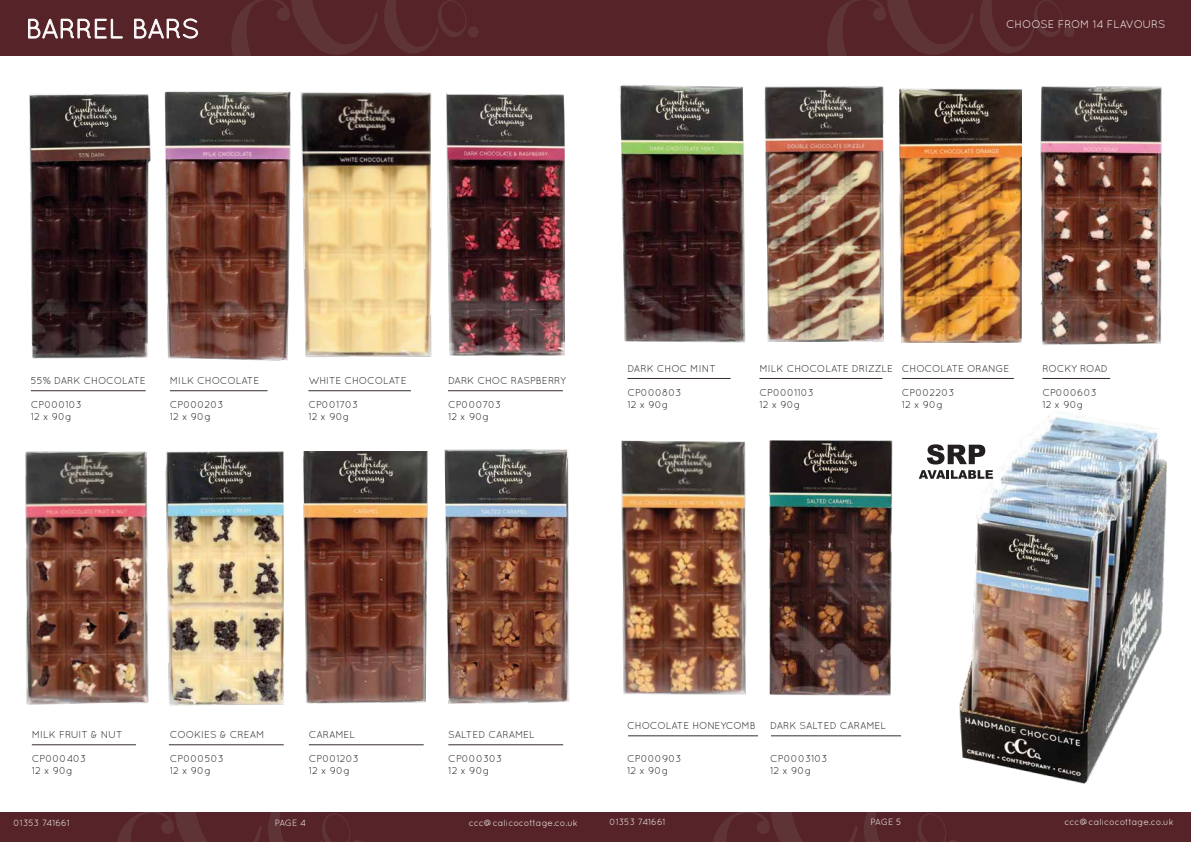
<style>
.page{position:relative;width:1191px;height:842px;background:#fff}
.page>*{position:absolute;margin:0;border:0;box-sizing:border-box;transform-origin:0 0}
.t1{font:27px "Quicksand";color:#fff}
.t2{font:11px "Quicksand";letter-spacing:-.005em;color:#fff}
.t3{font:10px/12px "Quicksand";color:#231f20}
.t4{font:10px "Quicksand";letter-spacing:-.025em;color:#231f20}
.t5{font:9px "Quicksand";letter-spacing:-.005em;color:#fff}
</style>
<div class="page">
<img style="left:769px;top:440px;width:124px;height:256px">
<img style="left:29px;top:94px;width:122px;height:264px">
<img style="left:164px;top:91px;width:127px;height:270px">
<hr style="left:32px;top:744px;width:104px;height:1px;background:#372e2c">
<hr style="left:169px;top:744px;width:115px;height:1px;background:#372e2c">
<hr style="left:31px;top:390px;width:115px;height:1px;background:#372e2c">
<hr style="left:170px;top:390px;width:97px;height:1px;background:#372e2c">
<hr style="left:448px;top:744px;width:115px;height:1px;background:#372e2c">
<hr style="left:448px;top:390px;width:115px;height:1px;background:#372e2c">
<hr style="left:309px;top:744px;width:115px;height:1px;background:#372e2c">
<hr style="left:308px;top:390px;width:103px;height:1px;background:#372e2c">
<img style="left:25px;top:451px;width:124px;height:254px">
<img style="left:300px;top:92px;width:132px;height:265px">
<img style="left:444px;top:449px;width:126px;height:255px">
<img style="left:446px;top:93px;width:119px;height:263px">
<img style="left:165px;top:451px;width:119px;height:255px">
<img style="left:303px;top:451px;width:125px;height:253px">
<div style="left:0;top:812px;width:609px;height:30px;background:#562428"></div>
<div style="left:0;top:0;width:609px;height:55px;background:#562428"></div>
<svg style="left:232px;top:0;width:146px;height:55px"></svg>
<svg style="left:384px;top:0;width:95px;height:53px"></svg>
<svg style="left:117px;top:812px;width:144px;height:30px"></svg>
<svg style="left:268px;top:812px;width:93px;height:30px"></svg>
<svg style="left:28px;top:18px;width:95px;height:21px"></svg>
<svg style="left:134px;top:18px;width:65px;height:21px"></svg>
<hr style="left:627px;top:378px;width:103px;height:1px;background:#372e2c">
<hr style="left:759px;top:378px;width:123px;height:1px;background:#372e2c">
<hr style="left:902px;top:378px;width:111px;height:1px;background:#372e2c">
<hr style="left:1042px;top:378px;width:68px;height:1px;background:#372e2c">
<hr style="left:628px;top:735px;width:130px;height:1px;background:#372e2c">
<img style="left:1040px;top:86px;width:122px;height:259px">
<img style="left:619px;top:84px;width:127px;height:259px">
<img style="left:621px;top:441px;width:125px;height:254px">
<img style="left:764px;top:86px;width:120px;height:255px">
<hr style="left:771px;top:735px;width:130px;height:1px;background:#372e2c">
<div style="left:581px;top:812px;width:610px;height:30px;background:#562428"></div>
<div style="left:581px;top:0;width:610px;height:55px;background:#562428"></div>
<svg style="left:827px;top:0;width:146px;height:55px"></svg>
<svg style="left:980px;top:0;width:94px;height:53px"></svg>
<svg style="left:713px;top:812px;width:144px;height:30px"></svg>
<svg style="left:864px;top:812px;width:93px;height:30px"></svg>
<img style="left:899px;top:88px;width:122px;height:255px">
<img style="left:959px;top:416px;width:208px;height:368px">
<svg style="left:918px;top:435px;width:127px;height:64px"></svg>
<h1 class="t1" style="left:26px;top:13px;width:175px">BARREL BARS</h1>
<p class="t2" style="left:1006px;top:18px;width:161px">CHOOSE FROM 14 FLAVOURS</p>
<p class="t3" style="left:31px;top:375px;width:116px">55% DARK CHOCOLATE</p>
<p class="t3" style="left:31px;top:399px;width:53px">CP000103<br>12 x 90g</p>
<p class="t3" style="left:170px;top:375px;width:91px">MILK CHOCOLATE</p>
<p class="t3" style="left:170px;top:399px;width:55px">CP000203<br>12 x 90g</p>
<p class="t3" style="left:308px;top:375px;width:100px">WHITE CHOCOLATE</p>
<p class="t3" style="left:308px;top:399px;width:51px">CP001703<br>12 x 90g</p>
<p class="t3" style="left:448px;top:375px;width:120px">DARK CHOC RASPBERRY</p>
<p class="t3" style="left:448px;top:399px;width:55px">CP000703<br>12 x 90g</p>
<p class="t3" style="left:627px;top:362px;width:90px">DARK CHOC MINT</p>
<p class="t3" style="left:627px;top:386px;width:56px">CP000803<br>12 x 90g</p>
<p class="t3" style="left:759px;top:362px;width:135px">MILK CHOCOLATE DRIZZLE</p>
<p class="t3" style="left:759px;top:386px;width:56px">CP0001103<br>12 x 90g</p>
<p class="t3" style="left:902px;top:362px;width:109px">CHOCOLATE ORANGE</p>
<p class="t3" style="left:902px;top:386px;width:54px">CP002203<br>12 x 90g</p>
<p class="t3" style="left:1042px;top:362px;width:67px">ROCKY ROAD</p>
<p class="t3" style="left:1042px;top:386px;width:56px">CP000603<br>12 x 90g</p>
<p class="t3" style="left:32px;top:729px;width:92px">MILK FRUIT &amp; NUT</p>
<p class="t3" style="left:32px;top:753px;width:56px">CP000403<br>12 x 90g</p>
<p class="t3" style="left:170px;top:729px;width:96px">COOKIES &amp; CREAM</p>
<p class="t3" style="left:170px;top:753px;width:55px">CP000503<br>12 x 90g</p>
<p class="t3" style="left:309px;top:729px;width:48px">CARAMEL</p>
<p class="t3" style="left:309px;top:753px;width:52px">CP001203<br>12 x 90g</p>
<p class="t3" style="left:448px;top:729px;width:88px">SALTED CARAMEL</p>
<p class="t3" style="left:448px;top:753px;width:55px">CP000303<br>12 x 90g</p>
<p class="t5" style="left:14px;top:817px;width:58px">01353 741661</p>
<p class="t5" style="left:275px;top:817px;width:33px">PAGE 4</p>
<p class="t5" style="left:469px;top:817px;width:111px">ccc@calicocottage.co.uk</p>
<p class="t4" style="left:627px;top:720px;width:130px">CHOCOLATE HONEYCOMB</p>
<p class="t3" style="left:627px;top:752px;width:56px">CP000903<br>12 x 90g</p>
<p class="t3" style="left:770px;top:719px;width:117px">DARK SALTED CARAMEL</p>
<p class="t3" style="left:770px;top:752px;width:59px">CP0003103<br>12 x 90g</p>
<p class="t5" style="left:609px;top:817px;width:58px">01353 741661</p>
<p class="t5" style="left:870px;top:817px;width:32px">PAGE 5</p>
<p class="t5" style="left:1064px;top:817px;width:111px">ccc@calicocottage.co.uk</p>
</div>
